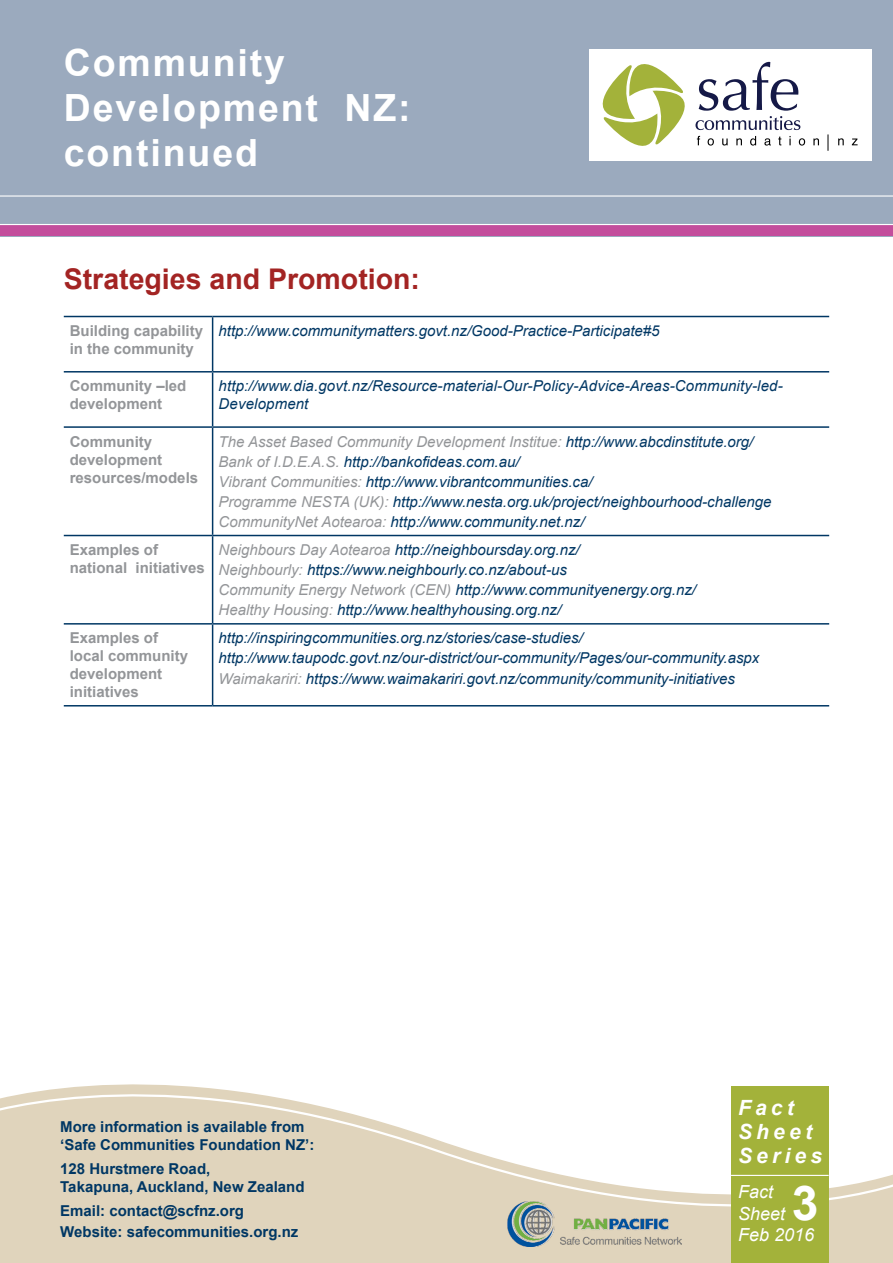
<style>
.page{position:relative;width:893px;height:1263px;background:#fff}
.page>*{position:absolute;margin:0;border:0;box-sizing:border-box;transform-origin:0 0}
.body{font:700 48px "Arial";color:#fff}
.t1{font:700 37.5px/45px "Arial";letter-spacing:.05em;color:#fff}
.heading{font:700 28.5px "Arial";color:#a32423}
.body-2{font:italic 700 21px/24px "Arial";letter-spacing:.2em;color:#fff}
.body-3{font:italic 18px/21.6px "Arial";color:#fff}
.body-4{font:italic 15px/18px "Arial";color:#003764}
.body-5{font:700 15px/18px "Arial";color:#939598}
.body-6{font:700 15px/18px "Arial";color:#003764}
.body-7{font:italic 15px "Arial";color:#939598}
.s1{color:#003764}
.s2{color:#939598}
</style>
<div class="page">
<div style="left:0;top:1243px;width:893px;height:20px;background:#e0d4bc"></div>
<svg style="left:0;top:1084px;width:893px;height:159px"></svg>
<hr style="left:64px;top:316px;width:149px;height:1px;background:#003764">
<hr style="left:213px;top:316px;width:616px;height:1px;background:#003764">
<hr style="left:212px;top:317px;width:1px;height:54px;background:#003764">
<hr style="left:64px;top:371px;width:149px;height:1px;background:#003764">
<hr style="left:213px;top:371px;width:616px;height:1px;background:#003764">
<hr style="left:212px;top:372px;width:1px;height:54px;background:#003764">
<hr style="left:64px;top:426px;width:149px;height:2px;background:#003764">
<hr style="left:213px;top:426px;width:616px;height:2px;background:#003764">
<hr style="left:212px;top:428px;width:1px;height:107px;background:#003764">
<hr style="left:64px;top:535px;width:149px;height:1px;background:#003764">
<hr style="left:213px;top:535px;width:616px;height:1px;background:#003764">
<hr style="left:212px;top:536px;width:1px;height:87px;background:#003764">
<hr style="left:64px;top:623px;width:149px;height:2px;background:#003764">
<hr style="left:213px;top:623px;width:616px;height:2px;background:#003764">
<hr style="left:212px;top:625px;width:1px;height:80px;background:#003764">
<hr style="left:64px;top:705px;width:149px;height:1px;background:#003764">
<hr style="left:213px;top:705px;width:616px;height:1px;background:#003764">
<div style="left:731px;top:1086px;width:98px;height:177px;background:#a3b23a"></div>
<hr style="left:731px;top:1175px;width:98px;height:1px;background:#fff">
<div style="left:0;top:0;width:893px;height:236px;background:#9baabe"></div>
<hr style="left:0;top:195px;width:893px;height:2px;background:#fff">
<div style="left:589px;top:50px;width:283px;height:111px;background:#fff"></div>
<svg style="left:813px;top:138px;width:6px;height:7px"></svg>
<svg style="left:838px;top:138px;width:6px;height:7px"></svg>
<svg style="left:852px;top:138px;width:6px;height:7px"></svg>
<svg style="left:592px;top:49px;width:213px;height:97px"></svg>
<svg style="left:827px;top:134px;width:1px;height:17px"></svg>
<img style="left:507px;top:1201px;width:174px;height:46px">
<div style="left:0;top:225px;width:893px;height:11px;background:#c34d9c"></div>
<hr style="left:0;top:224px;width:893px;height:1px;background:#fff">
<p class="t1" style="left:64px;top:42px;width:348px">Community<br>Development NZ: continued</p>
<p class="heading" style="left:64px;top:260px;width:358px">Strategies and Promotion:</p>
<p class="body-5" style="left:70px;top:322px;width:135px">Building capability in the community</p>
<p class="body-4" style="left:219px;top:322px;width:442px">http://www.communitymatters.govt.nz/Good-Practice-Participate#5</p>
<p class="body-5" style="left:70px;top:377px;width:118px">Community –led development</p>
<p class="body-4" style="left:219px;top:377px;width:566px">http://www.dia.govt.nz/Resource-material-Our-Policy-Advice-Areas-Community-led-<br>Development</p>
<p class="body-5" style="left:70px;top:433px;width:130px">Community development resources/models</p>
<p class="body-7" style="left:219px;top:431px;width:536px">The Asset Based Community Development Institue: <span class="s1">http://www.abcdinstitute.org/</span></p>
<p class="body-4" style="left:219px;top:453px;width:302px"><span class="s2">Bank of I.D.E.A.S.</span> http://bankofideas.com.au/</p>
<p class="body-4" style="left:219px;top:473px;width:376px"><span class="s2">Vibrant Communities:</span> http://www.vibrantcommunities.ca/</p>
<p class="body-4" style="left:219px;top:493px;width:554px"><span class="s2">Programme NESTA (UK):</span> http://www.nesta.org.uk/project/neighbourhood-challenge</p>
<p class="body-4" style="left:219px;top:513px;width:367px"><span class="s2">CommunityNet Aotearoa:</span> http://www.community.net.nz/</p>
<p class="body-5" style="left:70px;top:541px;width:137px">Examples of national initiatives</p>
<p class="body-4" style="left:219px;top:541px;width:363px"><span class="s2">Neighbours Day Aotearoa</span> http://neighboursday.org.nz/</p>
<p class="body-4" style="left:219px;top:561px;width:350px"><span class="s2">Neighbourly:</span> https://www.neighbourly.co.nz/about-us</p>
<p class="body-4" style="left:219px;top:581px;width:479px"><span class="s2">Community Energy Network (CEN)</span> http://www.communityenergy.org.nz/</p>
<p class="body-4" style="left:219px;top:601px;width:344px"><span class="s2">Healthy Housing:</span> http://www.healthyhousing.org.nz/</p>
<p class="body-5" style="left:70px;top:629px;width:120px">Examples of local community development initiatives</p>
<p class="body-4" style="left:219px;top:629px;width:366px">http://inspiringcommunities.org.nz/stories/case-studies/</p>
<p class="body-4" style="left:219px;top:649px;width:542px">http://www.taupodc.govt.nz/our-district/our-community/Pages/our-community.aspx</p>
<p class="body-4" style="left:219px;top:669px;width:518px"><span class="s2">Waimakariri:</span> https://www.waimakariri.govt.nz/community/community-initiatives</p>
<p class="body-6" style="left:60px;top:1118px;width:256px">More information is available from ‘Safe Communities Foundation NZ’:</p>
<p class="body-6" style="left:60px;top:1160px;width:246px">128 Hurstmere Road,<br>Takapuna, Auckland, New Zealand</p>
<p class="body-6" style="left:60px;top:1202px;width:185px">Email: contact@scfnz.org</p>
<p class="body-6" style="left:60px;top:1223px;width:240px">Website: safecommunities.org.nz</p>
<p class="body-2" style="left:738px;top:1096px;width:86px">Fact<br>Sheet<br>Series</p>
<p class="body-3" style="left:738px;top:1181px;width:78px">Fact<br>Sheet<br>Feb 2016</p>
<p class="body" style="left:792px;top:1171px;width:28px">3</p>
</div>
